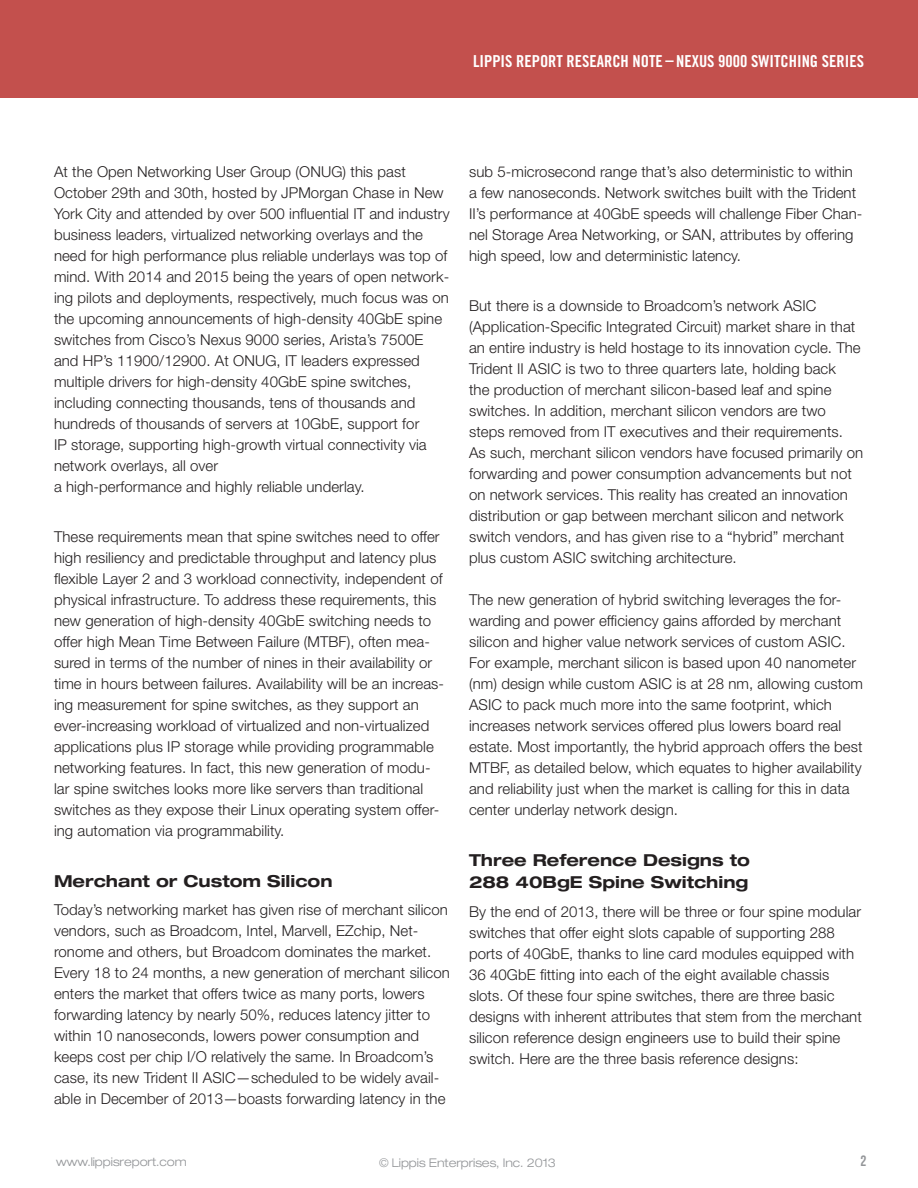
<style>
.page{position:relative;width:918px;height:1188px;background:#fff}
.page>*{position:absolute;margin:0;border:0;box-sizing:border-box;transform-origin:0 0}
.t1{font:700 expanded 16.5px/22.5px "Helvetica Neue LT Std";color:#231f20}
.t2{font:16.5px "Trade Gothic LT Std Bd Cn 20";color:#fff}
.t3{font:300 15px/21px "Helvetica Neue LT Std";letter-spacing:.005em;color:#231f20}
.t4{font:15px "Bebas Neue";color:#939598}
.t5{font:300 expanded 12px "Helvetica Neue LT Std";letter-spacing:-.005em;color:#939598}
.s1{font-family:"Bebas Neue"}
</style>
<div class="page">
<div style="left:0;top:0;width:918px;height:98px;background:#c3504d"></div>
<p class="t2" style="left:473px;top:51px;width:392px">LIPPIS REPORT RESEARCH NOTE <span class="s1">–</span> NEXUS 9000 SWITCHING SERIES</p>
<p class="t3" style="left:54px;top:161px;width:397px">At the Open Networking User Group (ONUG) this past October 29th and 30th, hosted by JPMorgan Chase in New York City and attended by over 500 influential IT and industry business leaders, virtualized networking overlays and the need for high performance plus reliable underlays was top of mind. With 2014 and 2015 being the years of open network&shy;ing pilots and deployments, respectively, much focus was on the upcoming announcements of high-density 40GbE spine switches from Cisco’s Nexus 9000 series, Arista’s 7500E and HP’s 11900/12900. At ONUG, IT leaders expressed multiple drivers for high-density 40GbE spine switches, including connecting thousands, tens of thousands and hundreds of thousands of servers at 10GbE, support for<br>IP storage, supporting high-growth virtual connectivity via network overlays, all over<br>a high-performance and highly reliable underlay.</p>
<p class="t3" style="left:54px;top:526px;width:392px">These requirements mean that spine switches need to offer high resiliency and predictable throughput and latency plus flexible Layer 2 and 3 workload connectivity, independent of physical infrastructure. To address these requirements, this new generation of high-density 40GbE switching needs to offer high Mean Time Between Failure (MTBF), often mea&shy;sured in terms of the number of nines in their availability or time in hours between failures. Availability will be an increas&shy;ing measurement for spine switches, as they support an ever-increasing workload of virtualized and non-virtualized applications plus IP storage while providing programmable networking features. In fact, this new generation of modu&shy;lar spine switches looks more like servers than traditional switches as they expose their Linux operating system offer&shy;ing automation via programmability.</p>
<p class="t1" style="left:54px;top:869px;width:280px">Merchant or Custom Silicon</p>
<p class="t3" style="left:54px;top:899px;width:397px">Today’s networking market has given rise of merchant silicon vendors, such as Broadcom, Intel, Marvell, EZchip, Net&shy;ronome and others, but Broadcom dominates the market.<br>Every 18 to 24 months, a new generation of merchant silicon enters the market that offers twice as many ports, lowers forwarding latency by nearly 50%, reduces latency jitter to within 10 nanoseconds, lowers power consumption and keeps cost per chip I/O relatively the same. In Broadcom’s case, its new Trident II ASIC—scheduled to be widely avail&shy;able in December of 2013—boasts forwarding latency in the</p>
<p class="t3" style="left:469px;top:161px;width:395px">sub 5-microsecond range that’s also deterministic to within a few nanoseconds. Network switches built with the Trident II’s performance at 40GbE speeds will challenge Fiber Chan&shy;nel Storage Area Networking, or SAN, attributes by offering high speed, low and deterministic latency.</p>
<p class="t3" style="left:469px;top:295px;width:396px">But there is a downside to Broadcom’s network ASIC (Application-Specific Integrated Circuit) market share in that an entire industry is held hostage to its innovation cycle. The Trident II ASIC is two to three quarters late, holding back<br>the production of merchant silicon-based leaf and spine switches. In addition, merchant silicon vendors are two steps removed from IT executives and their requirements.<br>As such, merchant silicon vendors have focused primarily on forwarding and power consumption advancements but not on network services. This reality has created an innovation distribution or gap between merchant silicon and network switch vendors, and has given rise to a “hybrid” merchant plus custom ASIC switching architecture.</p>
<p class="t3" style="left:469px;top:589px;width:396px">The new generation of hybrid switching leverages the for&shy;warding and power efficiency gains afforded by merchant silicon and higher value network services of custom ASIC.<br>For example, merchant silicon is based upon 40 nanometer (nm) design while custom ASIC is at 28 nm, allowing custom ASIC to pack much more into the same footprint, which increases network services offered plus lowers board real estate. Most importantly, the hybrid approach offers the best MTBF, as detailed below, which equates to higher availability and reliability just when the market is calling for this in data center underlay network design.</p>
<p class="t1" style="left:469px;top:848px;width:282px">Three Reference Designs to<br>288 40BgE Spine Switching</p>
<p class="t3" style="left:469px;top:901px;width:394px">By the end of 2013, there will be three or four spine modular switches that offer eight slots capable of supporting 288 ports of 40GbE, thanks to line card modules equipped with 36 40GbE fitting into each of the eight available chassis slots. Of these four spine switches, there are three basic designs with inherent attributes that stem from the merchant silicon reference design engineers use to build their spine switch. Here are the three basis reference designs:</p>
<p class="t5" style="left:56px;top:1155px;width:132px">www.lippisreport.com</p>
<p class="t5" style="left:379px;top:1156px;width:178px">© Lippis Enterprises, Inc. 2013</p>
<p class="t4" style="left:861px;top:1153px;width:7px">2</p>
</div>
